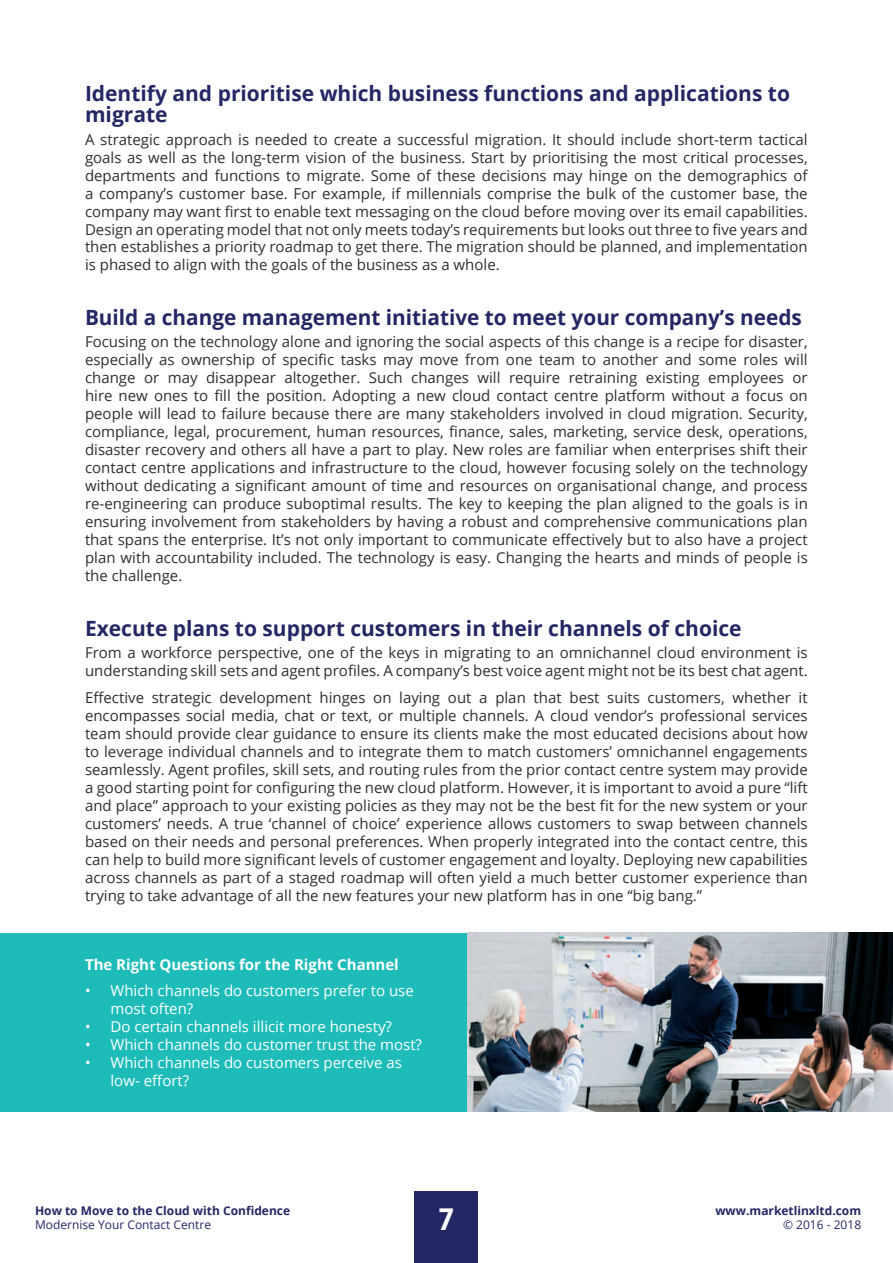
<style>
.page{position:relative;width:893px;height:1263px;background:#fff}
.page>*{position:absolute;margin:0;border:0;box-sizing:border-box;transform-origin:0 0}
.t1{font:700 36px "Ropa Sans Pro";color:#fff}
.t2{font:700 21px/21px "Open Sans";color:#232865}
.t3{font:15px/18px "Open Sans";color:#302e2f;text-align:justify}
.t4{font:15px/18px "Open Sans";color:#fff}
.t5{font:700 15px "Open Sans";color:#fff}
.t6{font:700 12px "Open Sans";color:#232865}
.t7{font:12px "Open Sans";color:#232865}
</style>
<div class="page">
<div style="left:414px;top:1191px;width:64px;height:72px;background:#232865"></div>
<div style="left:0;top:933px;width:468px;height:179px;background:#1dbcb9"></div>
<img style="left:468px;top:933px;width:425px;height:179px">
<h2 class="t2" style="left:85px;top:83px;width:706px">Identify and prioritise which business functions and applications to migrate</h2>
<p class="t3" style="left:85px;top:130px;width:724px">A strategic approach is needed to create a successful migration. It should include short-term tactical goals as well as the long-term vision of the business. Start by prioritising the most critical processes, departments and functions to migrate. Some of these decisions may hinge on the demographics of a company’s customer base. For example, if millennials comprise the bulk of the customer base, the company may want first to enable text messaging on the cloud before moving over its email capabilities.<br>Design an operating model that not only meets today’s requirements but looks out three to five years and then establishes a priority roadmap to get there. The migration should be planned, and implementation is phased to align with the goals of the business as a whole.</p>
<h2 class="t2" style="left:85px;top:307px;width:718px">Build a change management initiative to meet your company’s needs</h2>
<p class="t3" style="left:85px;top:333px;width:724px">Focusing on the technology alone and ignoring the social aspects of this change is a recipe for disaster, especially as ownership of specific tasks may move from one team to another and some roles will change or may disappear altogether. Such changes will require retraining existing employees or hire new ones to fill the position. Adopting a new cloud contact centre platform without a focus on people will lead to failure because there are many stakeholders involved in cloud migration. Security, compliance, legal, procurement, human resources, finance, sales, marketing, service desk, operations, disaster recovery and others all have a part to play. New roles are familiar when enterprises shift their contact centre applications and infrastructure to the cloud, however focusing solely on the technology without dedicating a significant amount of time and resources on organisational change, and process re-engineering can produce suboptimal results. The key to keeping the plan aligned to the goals is in ensuring involvement from stakeholders by having a robust and comprehensive communications plan that spans the enterprise. It’s not only important to communicate effectively but to also have a project plan with accountability included. The technology is easy. Changing the hearts and minds of people is the challenge.</p>
<h2 class="t2" style="left:85px;top:617px;width:658px">Execute plans to support customers in their channels of choice</h2>
<p class="t3" style="left:85px;top:644px;width:724px">From a workforce perspective, one of the keys in migrating to an omnichannel cloud environment is understanding skill sets and agent profiles. A company’s best voice agent might not be its best chat agent.</p>
<p class="t3" style="left:85px;top:688px;width:724px">Effective strategic development hinges on laying out a plan that best suits customers, whether it encompasses social media, chat or text, or multiple channels. A cloud vendor’s professional services team should provide clear guidance to ensure its clients make the most educated decisions about how to leverage individual channels and to integrate them to match customers’ omnichannel engagements seamlessly. Agent profiles, skill sets, and routing rules from the prior contact centre system may provide a good starting point for configuring the new cloud platform. However, it is important to avoid a pure “lift and place” approach to your existing policies as they may not be the best fit for the new system or your customers’ needs. A true ‘channel of choice’ experience allows customers to swap between channels based on their needs and personal preferences. When properly integrated into the contact centre, this can help to build more significant levels of customer engagement and loyalty. Deploying new capabilities across channels as part of a staged roadmap will often yield a much better customer experience than trying to take advantage of all the new features your new platform has in one “big bang.”</p>
<p class="t5" style="left:85px;top:954px;width:315px">The Right Questions for the Right Channel</p>
<p class="t4" style="left:111px;top:981px;width:305px;text-indent:-26px">• Which channels do customers prefer to use most often?</p>
<p class="t4" style="left:85px;top:1017px;width:308px">• Do certain channels illicit more honesty?</p>
<p class="t4" style="left:85px;top:1035px;width:338px">• Which channels do customer trust the most?</p>
<p class="t4" style="left:111px;top:1053px;width:293px;text-indent:-26px">• Which channels do customers perceive as low- effort?</p>
<p class="t6" style="left:35px;top:1203px;width:257px">How to Move to the Cloud with Confidence</p>
<p class="t7" style="left:35px;top:1216px;width:178px">Modernise Your Contact Centre</p>
<p class="t6" style="left:715px;top:1203px;width:147px">www.marketlinxltd.com</p>
<h1 class="t1" style="left:439px;top:1196px;width:15px">7</h1>
<p class="t7" style="left:783px;top:1216px;width:80px">© 2016 - 2018</p>
</div>
